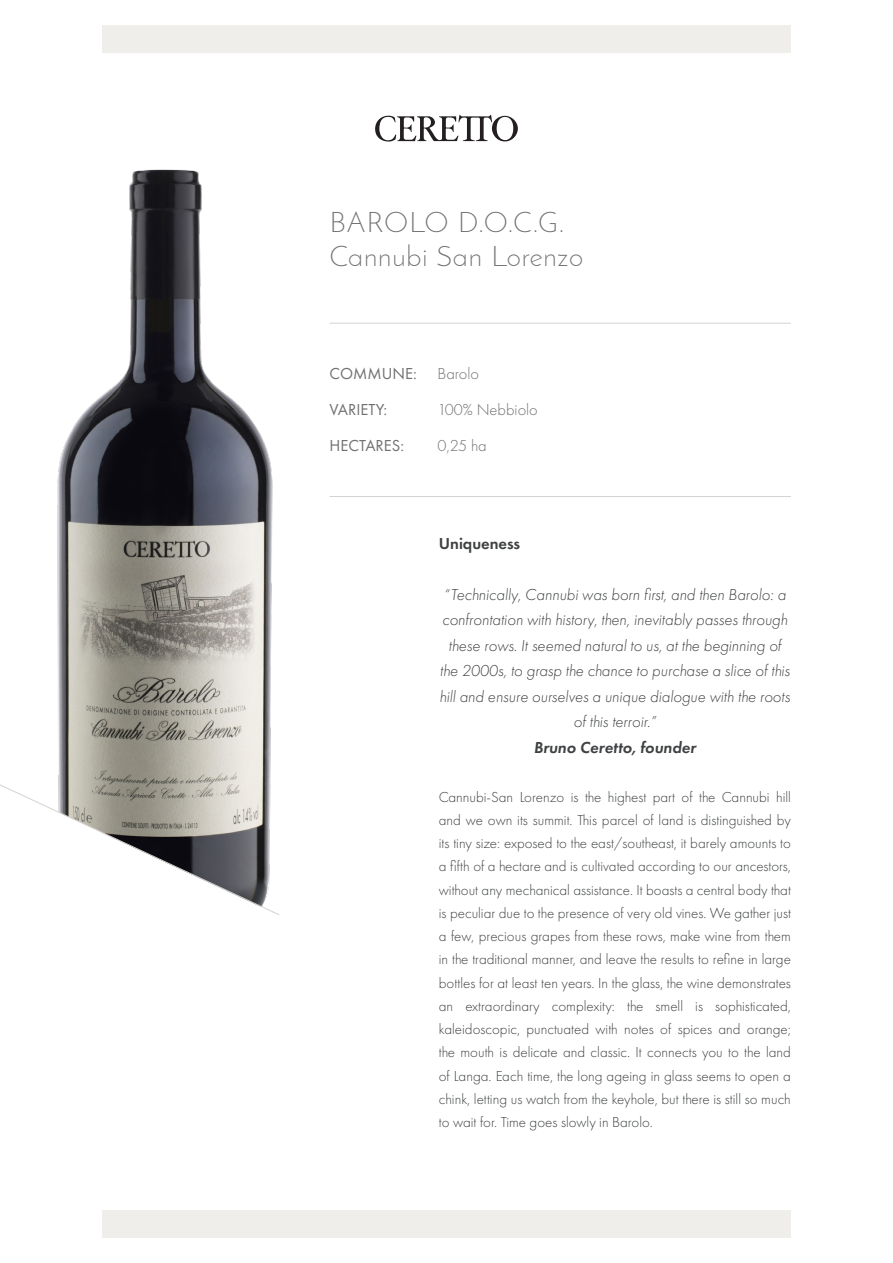
<style>
.page{position:relative;width:893px;height:1263px;background:#fff}
.page>*{position:absolute;margin:0;border:0;box-sizing:border-box;transform-origin:0 0}
.t1{font:300 28.5px "Josefin Sans";letter-spacing:.03em;color:#6f7071}
.t2{font:italic 300 16.5px/25.5px "Futura PT";color:#3e4041;text-align:center}
.t3{font:16.5px "Futura PT";color:#6f7071}
.t4{font:300 16.5px "Futura PT";color:#6f7071}
.t5{font:italic 600 16.5px "Futura PT";color:#3e4041}
.t6{font:600 16.5px "Futura PT";color:#3e4041}
.t7{font:300 15px/23.2px "Futura PT";color:#3e4041;text-align:justify}
</style>
<div class="page">
<svg style="left:376px;top:115px;width:142px;height:27px"></svg>
<hr style="left:330px;top:323px;width:461px;height:1px;background:#d3d3d1">
<hr style="left:330px;top:496px;width:461px;height:1px;background:#d3d3d1">
<div style="left:102px;top:26px;width:689px;height:27px;background:#efece8"></div>
<div style="left:102px;top:1210px;width:689px;height:27px;background:#efece8"></div>
<img style="left:57px;top:123px;width:370px;height:629px">
<svg style="left:0;top:752px;width:280px;height:163px"></svg>
<p class="t1" style="left:330px;top:205px;width:236px">BAROLO D.O.C.G.</p>
<p class="t1" style="left:330px;top:239px;width:255px">Cannubi San Lorenzo</p>
<p class="t3" style="left:330px;top:364px;width:89px">COMMUNE:</p>
<p class="t4" style="left:438px;top:364px;width:43px">Barolo</p>
<p class="t3" style="left:330px;top:400px;width:59px">VARIETY:</p>
<p class="t4" style="left:438px;top:400px;width:102px">100% Nebbiolo</p>
<p class="t3" style="left:330px;top:436px;width:76px">HECTARES:</p>
<p class="t4" style="left:438px;top:436px;width:50px">0,25 ha</p>
<p class="t6" style="left:439px;top:533px;width:83px">Uniqueness</p>
<p class="t2" style="left:440px;top:582px;width:352px">“Technically, Cannubi was born first, and then Barolo: a confrontation with history, then, inevitably passes through these rows. It seemed natural to us, at the beginning of the 2000s, to grasp the chance to purchase a slice of this hill and ensure ourselves a unique dialogue with the roots of this terroir.”</p>
<p class="t5" style="left:534px;top:737px;width:164px">Bruno Ceretto, founder</p>
<p class="t7" style="left:439px;top:785px;width:354px">Cannubi-San Lorenzo is the highest part of the Cannubi hill and we own its summit. This parcel of land is distinguished by its tiny size: exposed to the east/southeast, it barely amounts to a fifth of a hectare and is cultivated according to our ancestors, without any mechanical assistance. It boasts a central body that is peculiar due to the presence of very old vines. We gather just a few, precious grapes from these rows, make wine from them in the traditional manner, and leave the results to refine in large bottles for at least ten years. In the glass, the wine demonstrates an extraordinary complexity: the smell is sophisticated, kaleidoscopic, punctuated with notes of spices and orange; the mouth is delicate and classic. It connects you to the land of Langa. Each time, the long ageing in glass seems to open a chink, letting us watch from the keyhole, but there is still so much to wait for. Time goes slowly in Barolo.</p>
</div>
